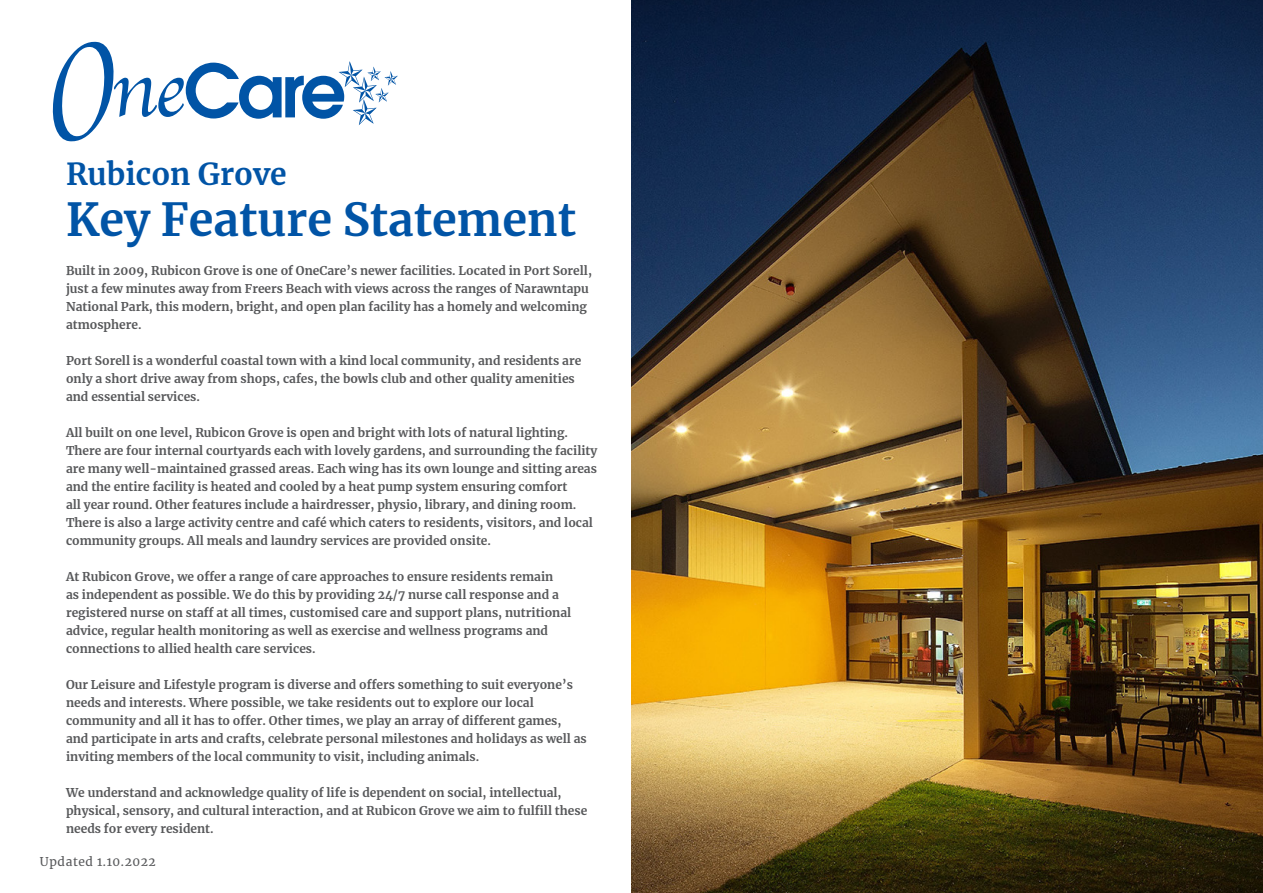
<style>
.page{position:relative;width:1263px;height:893px;background:#fff}
.page>*{position:absolute;margin:0;border:0;box-sizing:border-box;transform-origin:0 0}
.Heading_1{font:700 45px "Merriweather";color:#0154a6}
.Heading_1-2{font:700 30px "Merriweather";color:#0154a6}
.Body{font:700 12px/18px "Merriweather";color:#57585a}
.t1{font:12px "Merriweather";letter-spacing:.05em;color:#57585a}
</style>
<div class="page">
<img style="left:631px;top:1px;width:631px;height:891px">
<svg style="left:52px;top:41px;width:346px;height:101px"></svg>
<p class="Heading_1-2" style="left:66px;top:153px;width:222px">Rubicon Grove</p>
<p class="Heading_1" style="left:66px;top:189px;width:512px">Key Feature Statement</p>
<p class="Body" style="left:66px;top:262px;width:527px">Built in 2009, Rubicon Grove is one of OneCare’s newer facilities. Located in Port Sorell, just a few minutes away from Freers Beach with views across the ranges of Narawntapu National Park, this modern, bright, and open plan facility has a homely and welcoming atmosphere.</p>
<p class="Body" style="left:66px;top:352px;width:517px">Port Sorell is a wonderful coastal town with a kind local community, and residents are only a short drive away from shops, cafes, the bowls club and other quality amenities and essential services.</p>
<p class="Body" style="left:66px;top:424px;width:533px">All built on one level, Rubicon Grove is open and bright with lots of natural lighting.<br>There are four internal courtyards each with lovely gardens, and surrounding the facility are many well-maintained grassed areas. Each wing has its own lounge and sitting areas and the entire facility is heated and cooled by a heat pump system ensuring comfort<br>all year round. Other features include a hairdresser, physio, library, and dining room.<br>There is also a large activity centre and café which caters to residents, visitors, and local community groups. All meals and laundry services are provided onsite.</p>
<p class="Body" style="left:66px;top:568px;width:507px">At Rubicon Grove, we offer a range of care approaches to ensure residents remain<br>as independent as possible. We do this by providing 24/7 nurse call response and a registered nurse on staff at all times, customised care and support plans, nutritional advice, regular health monitoring as well as exercise and wellness programs and connections to allied health care services.</p>
<p class="Body" style="left:66px;top:676px;width:522px">Our Leisure and Lifestyle program is diverse and offers something to suit everyone’s needs and interests. Where possible, we take residents out to explore our local community and all it has to offer. Other times, we play an array of different games, and participate in arts and crafts, celebrate personal milestones and holidays as well as inviting members of the local community to visit, including animals.</p>
<p class="Body" style="left:66px;top:784px;width:523px">We understand and acknowledge quality of life is dependent on social, intellectual, physical, sensory, and cultural interaction, and at Rubicon Grove we aim to fulfill these needs for every resident.</p>
<p class="t1" style="left:40px;top:854px;width:117px">Updated 1.10.2022</p>
</div>
